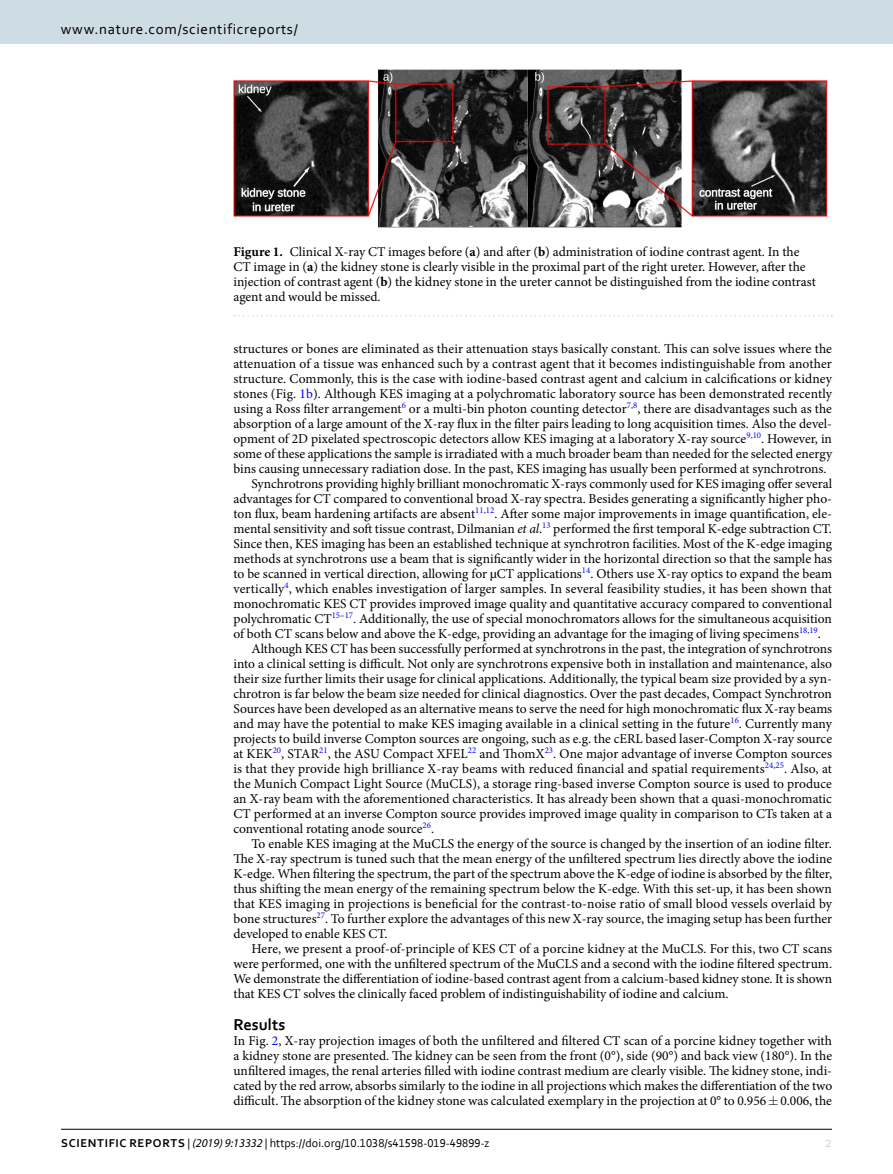
<style>
.page{position:relative;width:893px;height:1174px;background:#fff}
.page>*{position:absolute;margin:0;border:0;box-sizing:border-box;transform-origin:0 0}
.t1{font:700 16.5px "Corbel";color:#000}
.t2{font:15px "Corbel 2";letter-spacing:.045em;color:#000}
.t3{font:15px "Corbel 2";color:#cedde4}
.t4{font:13.5px/15px "Minion Pro";color:#000;text-align:justify}
.t5{font:12px "Corbel";color:#000}
.s1{font-weight:700}
.s2{color:#00f}
.s3{font-style:italic}
.s4{font-family:"STIX General"}
.s5{font-family:"Corbel Bold 2"}
.s6{font-family:"Corbel 2"}
.s7{font-family:"Myriad Pro";font-style:italic}
</style>
<div class="page">
<hr style="left:61px;top:1129px;width:771px;height:1px;background:#000">
<div style="left:0;top:0;width:893px;height:43px;background:#cedde4"></div>
<img style="left:233px;top:70px;width:594px;height:158px">
<svg style="left:234px;top:315px;width:598px;height:1px"></svg>
<p class="t2" style="left:61px;top:19px;width:238px">www.nature.com/scientificreports/</p>
<p class="t4" style="left:233px;top:244px;width:584px;text-align:left"><span class="s1">Figure 1.</span> Clinical X-ray CT images before (<span class="s1">a</span>) and after (<span class="s1">b</span>) administration of iodine contrast agent. In the CT image in (<span class="s1">a</span>) the kidney stone is clearly visible in the proximal part of the right ureter. However, after the injection of contrast agent (<span class="s1">b</span>) the kidney stone in the ureter cannot be distinguished from the iodine contrast agent and would be missed.</p>
<p class="t4" style="left:233px;top:341px;width:600px">structures or bones are eliminated as their attenuation stays basically constant. This can solve issues where the</p>
<p class="t4" style="left:233px;top:356px;width:600px">attenuation of a tissue was enhanced such by a contrast agent that it becomes indistinguishable from another</p>
<p class="t4" style="left:233px;top:371px;width:600px">structure. Commonly, this is the case with iodine-based contrast agent and calcium in calcifications or kidney</p>
<p class="t4" style="left:233px;top:386px;width:600px">stones (Fig. <span class="s2">1b</span>). Although KES imaging at a polychromatic laboratory source has been demonstrated recently</p>
<p class="t4" style="left:233px;top:401px;width:600px">using a Ross filter arrangement<sup>6</sup> or a multi-bin photon counting detector<sup>7</sup><sup>,</sup><sup>8</sup>, there are disadvantages such as the</p>
<p class="t4" style="left:233px;top:416px;width:600px">absorption of a large amount of the X-ray flux in the filter pairs leading to long acquisition times. Also the devel-</p>
<p class="t4" style="left:233px;top:431px;width:600px">opment of 2D pixelated spectroscopic detectors allow KES imaging at a laboratory X-ray source<sup>9</sup><sup>,</sup><sup>10</sup>. However, in</p>
<p class="t4" style="left:233px;top:446px;width:600px">some of these applications the sample is irradiated with a much broader beam than needed for the selected energy</p>
<p class="t4" style="left:233px;top:461px;width:594px">bins causing unnecessary radiation dose. In the past, KES imaging has usually been performed at synchrotrons.</p>
<p class="t4" style="left:251px;top:476px;width:582px">Synchrotrons providing highly brilliant monochromatic X-rays commonly used for KES imaging offer several</p>
<p class="t4" style="left:233px;top:491px;width:600px">advantages for CT compared to conventional broad X-ray spectra. Besides generating a significantly higher pho-</p>
<p class="t4" style="left:233px;top:506px;width:600px">ton flux, beam hardening artifacts are absent<sup>11</sup><sup>,</sup><sup>12</sup>. After some major improvements in image quantification, ele-</p>
<p class="t4" style="left:233px;top:521px;width:600px">mental sensitivity and soft tissue contrast, Dilmanian <span class="s3">et al</span>.<sup>13</sup> performed the first temporal K-edge subtraction CT.</p>
<p class="t4" style="left:233px;top:536px;width:600px">Since then, KES imaging has been an established technique at synchrotron facilities. Most of the K-edge imaging</p>
<p class="t4" style="left:233px;top:551px;width:600px">methods at synchrotrons use a beam that is significantly wider in the horizontal direction so that the sample has</p>
<p class="t4" style="left:233px;top:566px;width:600px">to be scanned in vertical direction, allowing for <span class="s4">µ</span>CT applications<sup>14</sup>. Others use X-ray optics to expand the beam</p>
<p class="t4" style="left:233px;top:581px;width:600px">vertically<sup>4</sup>, which enables investigation of larger samples. In several feasibility studies, it has been shown that</p>
<p class="t4" style="left:233px;top:596px;width:600px">monochromatic KES CT provides improved image quality and quantitative accuracy compared to conventional</p>
<p class="t4" style="left:233px;top:611px;width:600px">polychromatic CT<sup>15</sup><sup>–</sup><sup>17</sup>. Additionally, the use of special monochromators allows for the simultaneous acquisition</p>
<p class="t4" style="left:233px;top:626px;width:589px">of both CT scans below and above the K-edge, providing an advantage for the imaging of living specimens<sup>18</sup><sup>,</sup><sup>19</sup>.</p>
<p class="t4" style="left:251px;top:641px;width:582px">Although KES CT has been successfully performed at synchrotrons in the past, the integration of synchrotrons</p>
<p class="t4" style="left:233px;top:656px;width:600px">into a clinical setting is difficult. Not only are synchrotrons expensive both in installation and maintenance, also</p>
<p class="t4" style="left:233px;top:671px;width:600px">their size further limits their usage for clinical applications. Additionally, the typical beam size provided by a syn-</p>
<p class="t4" style="left:233px;top:686px;width:600px">chrotron is far below the beam size needed for clinical diagnostics. Over the past decades, Compact Synchrotron</p>
<p class="t4" style="left:233px;top:701px;width:600px">Sources have been developed as an alternative means to serve the need for high monochromatic flux X-ray beams</p>
<p class="t4" style="left:233px;top:716px;width:600px">and may have the potential to make KES imaging available in a clinical setting in the future<sup>16</sup>. Currently many</p>
<p class="t4" style="left:233px;top:731px;width:600px">projects to build inverse Compton sources are ongoing, such as e.g. the cERL based laser-Compton X-ray source</p>
<p class="t4" style="left:233px;top:746px;width:600px">at KEK<sup>20</sup>, STAR<sup>21</sup>, the ASU Compact XFEL<sup>22</sup> and ThomX<sup>23</sup>. One major advantage of inverse Compton sources</p>
<p class="t4" style="left:233px;top:761px;width:600px">is that they provide high brilliance X-ray beams with reduced financial and spatial requirements<sup>24</sup><sup>,</sup><sup>25</sup>. Also, at</p>
<p class="t4" style="left:233px;top:776px;width:600px">the Munich Compact Light Source (MuCLS), a storage ring-based inverse Compton source is used to produce</p>
<p class="t4" style="left:233px;top:791px;width:600px">an X-ray beam with the aforementioned characteristics. It has already been shown that a quasi-monochromatic</p>
<p class="t4" style="left:233px;top:806px;width:600px">CT performed at an inverse Compton source provides improved image quality in comparison to CTs taken at a</p>
<p class="t4" style="left:233px;top:821px;width:202px">conventional rotating anode source<sup>26</sup>.</p>
<p class="t4" style="left:251px;top:836px;width:582px">To enable KES imaging at the MuCLS the energy of the source is changed by the insertion of an iodine filter.</p>
<p class="t4" style="left:233px;top:851px;width:600px">The X-ray spectrum is tuned such that the mean energy of the unfiltered spectrum lies directly above the iodine</p>
<p class="t4" style="left:233px;top:866px;width:600px">K-edge. When filtering the spectrum, the part of the spectrum above the K-edge of iodine is absorbed by the filter,</p>
<p class="t4" style="left:233px;top:881px;width:600px">thus shifting the mean energy of the remaining spectrum below the K-edge. With this set-up, it has been shown</p>
<p class="t4" style="left:233px;top:896px;width:600px">that KES imaging in projections is beneficial for the contrast-to-noise ratio of small blood vessels overlaid by</p>
<p class="t4" style="left:233px;top:911px;width:600px">bone structures<sup>27</sup>. To further explore the advantages of this new X-ray source, the imaging setup has been further</p>
<p class="t4" style="left:233px;top:926px;width:156px">developed to enable KES CT.</p>
<p class="t4" style="left:251px;top:941px;width:582px">Here, we present a proof-of-principle of KES CT of a porcine kidney at the MuCLS. For this, two CT scans</p>
<p class="t4" style="left:233px;top:956px;width:600px">were performed, one with the unfiltered spectrum of the MuCLS and a second with the iodine filtered spectrum.</p>
<p class="t4" style="left:233px;top:971px;width:600px">We demonstrate the differentiation of iodine-based contrast agent from a calcium-based kidney stone. It is shown</p>
<p class="t4" style="left:233px;top:986px;width:496px">that KES CT solves the clinically faced problem of indistinguishability of iodine and calcium.</p>
<p class="t1" style="left:233px;top:1014px;width:53px">Results</p>
<p class="t4" style="left:233px;top:1033px;width:600px">In Fig. <span class="s2">2</span>, X-ray projection images of both the unfiltered and filtered CT scan of a porcine kidney together with a kidney stone are presented. The kidney can be seen from the front (0°), side (90°) and back view (180°). In the unfiltered images, the renal arteries filled with iodine contrast medium are clearly visible. The kidney stone, indi&shy;cated by the red arrow, absorbs similarly to the iodine in all projections which makes the differentiation of the two difficult. The absorption of the kidney stone was calculated exemplary in the projection at 0° to 0.956 0.006, the</p>
<p class="t5" style="left:61px;top:1135px;width:430px"><span class="s5">SCIENTIFIC REPORTS</span> <span class="s6">|</span> <span class="s7">(2019) 9:13332</span> <span class="s6">|</span> https://doi.org/10.1038/s41598-019-49899-z</p>
<p class="t3" style="left:824px;top:1132px;width:9px">2</p>
</div>
